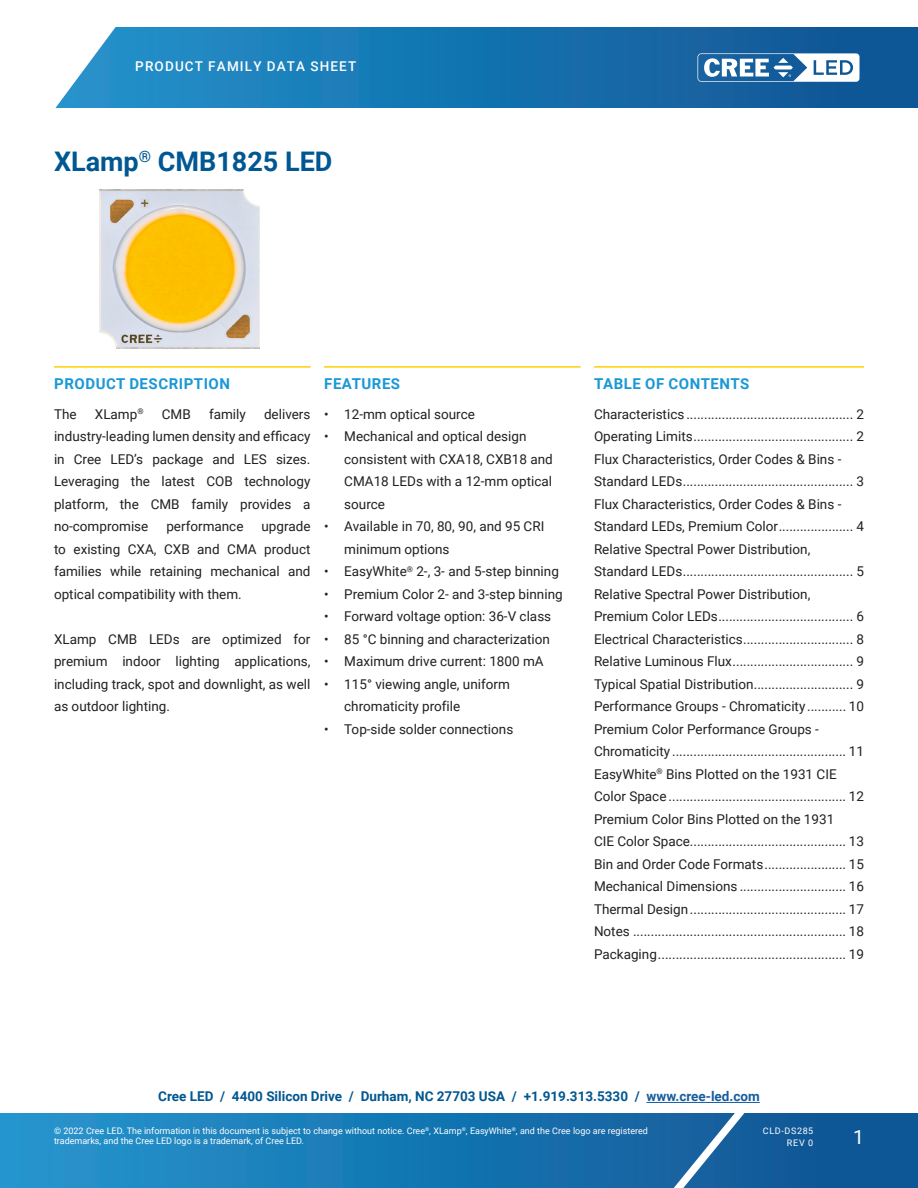
<style>
.page{position:relative;width:918px;height:1188px;background:#fff}
.page>*{position:absolute;margin:0;border:0;box-sizing:border-box;transform-origin:0 0}
.doc_title{font:700 27px "Roboto";color:#015792}
.t1{font:19.5px "Roboto";color:#fff}
.Section_heading_top{font:700 15px "Roboto";letter-spacing:.035em;color:#1a98d6}
.Text_justify{font:13.5px/22.5px "Roboto";color:#231f20}
.t2{font:700 13.5px "Roboto";color:#015792}
.t3{font:500 13.5px "Roboto";letter-spacing:.085em;color:#fff}
.t4{font:9px/10.8px "Roboto";color:#fff}
.t5{font:9px/12px "Roboto";letter-spacing:.085em;color:#fff;text-align:right}
.s1{color:#175d9e}
</style>
<div class="page">
<svg style="left:0;top:1113px;width:918px;height:75px;background:#1876b2"></svg>
<svg style="left:644px;top:1113px;width:117px;height:75px;background:#296da6"></svg>
<svg style="left:55px;top:27px;width:863px;height:81px;background:#2078b2"></svg>
<svg style="left:697px;top:53px;width:162px;height:29px"></svg>
<hr style="left:647px;top:1102px;width:113px;height:1px;background:#175d9e">
<hr style="left:54px;top:366px;width:256px;height:2px;background:#fece08">
<hr style="left:324px;top:366px;width:256px;height:2px;background:#fece08">
<img style="left:99px;top:189px;width:161px;height:160px">
<hr style="left:594px;top:366px;width:270px;height:2px;background:#fece08">
<p class="t3" style="left:135px;top:57px;width:222px">PRODUCT FAMILY DATA SHEET</p>
<p class="doc_title" style="left:54px;top:143px;width:280px">XLamp<sup>®</sup> CMB1825 LED</p>
<p class="Section_heading_top" style="left:54px;top:373px;width:177px">PRODUCT DESCRIPTION</p>
<p class="Text_justify" style="left:54px;top:402px;width:24px">The</p>
<p class="Text_justify" style="left:95px;top:402px;width:50px">XLamp<sup>®</sup></p>
<p class="Text_justify" style="left:162px;top:402px;width:30px">CMB</p>
<p class="Text_justify" style="left:209px;top:402px;width:38px">family</p>
<p class="Text_justify" style="left:54px;top:402px;width:258px;text-align:justify;text-indent:210px">delivers industry‑leading lumen density and efficacy in Cree LED’s package and LES sizes.<br>Leveraging the latest COB technology platform, the CMB family provides a no‑compromise</p>
<p class="Text_justify" style="left:166px;top:514px;width:79px">performance</p>
<p class="Text_justify" style="left:54px;top:514px;width:258px;text-align:justify;text-indent:207px">upgrade to existing CXA, CXB and CMA product families while retaining mechanical and optical compatibility with them.</p>
<p class="Text_justify" style="left:54px;top:627px;width:258px;text-align:justify">XLamp CMB LEDs are optimized for premium indoor lighting applications, including track, spot and downlight, as well as outdoor lighting.</p>
<p class="Section_heading_top" style="left:324px;top:373px;width:77px">FEATURES</p>
<p class="Text_justify" style="left:324px;top:402px;width:152px">• 12‑mm optical source</p>
<p class="Text_justify" style="left:344px;top:424px;width:210px;text-indent:-20px">• Mechanical and optical design consistent with CXA18, CXB18 and<br>CMA18 LEDs with a 12‑mm optical source</p>
<p class="Text_justify" style="left:344px;top:514px;width:202px;text-indent:-20px">• Available in 70, 80, 90, and 95 CRI minimum options</p>
<p class="Text_justify" style="left:324px;top:559px;width:236px">• EasyWhite<sup>®</sup> 2-, 3- and 5‑step binning</p>
<p class="Text_justify" style="left:324px;top:582px;width:240px">• Premium Color 2- and 3-step binning</p>
<p class="Text_justify" style="left:324px;top:604px;width:229px">• Forward voltage option: 36‑V class</p>
<p class="Text_justify" style="left:324px;top:627px;width:227px">• 85 °C binning and characterization</p>
<p class="Text_justify" style="left:324px;top:649px;width:221px">• Maximum drive current: 1800 mA</p>
<p class="Text_justify" style="left:344px;top:672px;width:167px;text-indent:-20px">• 115° viewing angle, uniform chromaticity profile</p>
<p class="Text_justify" style="left:324px;top:717px;width:191px">• Top-side solder connections</p>
<p class="Section_heading_top" style="left:594px;top:373px;width:157px">TABLE OF CONTENTS</p>
<p class="Text_justify" style="left:594px;top:402px;width:272px">Characteristics ............................................... 2</p>
<p class="Text_justify" style="left:594px;top:424px;width:272px">Operating Limits............................................. 2</p>
<p class="Text_justify" style="left:594px;top:447px;width:272px">Flux Characteristics, Order Codes &amp; Bins -<br>Standard LEDs................................................ 3</p>
<p class="Text_justify" style="left:594px;top:492px;width:272px">Flux Characteristics, Order Codes &amp; Bins -<br>Standard LEDs, Premium Color..................... 4</p>
<p class="Text_justify" style="left:594px;top:537px;width:272px">Relative Spectral Power Distribution,<br>Standard LEDs................................................ 5</p>
<p class="Text_justify" style="left:594px;top:582px;width:272px">Relative Spectral Power Distribution,<br>Premium Color LEDs...................................... 6</p>
<p class="Text_justify" style="left:594px;top:627px;width:272px">Electrical Characteristics............................... 8</p>
<p class="Text_justify" style="left:594px;top:649px;width:272px">Relative Luminous Flux.................................. 9</p>
<p class="Text_justify" style="left:594px;top:672px;width:272px">Typical Spatial Distribution............................ 9</p>
<p class="Text_justify" style="left:594px;top:694px;width:272px">Performance Groups - Chromaticity ........... 10</p>
<p class="Text_justify" style="left:594px;top:717px;width:272px">Premium Color Performance Groups -<br>Chromaticity ................................................. 11</p>
<p class="Text_justify" style="left:594px;top:762px;width:272px">EasyWhite<sup>®</sup> Bins Plotted on the 1931 CIE<br>Color Space .................................................. 12</p>
<p class="Text_justify" style="left:594px;top:807px;width:242px">Premium Color Bins Plotted on the 1931</p>
<p class="Text_justify" style="left:594px;top:829px;width:272px">CIE Color Space............................................ 13</p>
<p class="Text_justify" style="left:594px;top:852px;width:272px">Bin and Order Code Formats....................... 15</p>
<p class="Text_justify" style="left:594px;top:874px;width:272px">Mechanical Dimensions .............................. 16</p>
<p class="Text_justify" style="left:594px;top:897px;width:272px">Thermal Design............................................ 17</p>
<p class="Text_justify" style="left:594px;top:919px;width:272px">Notes ............................................................ 18</p>
<p class="Text_justify" style="left:594px;top:942px;width:272px">Packaging..................................................... 19</p>
<p class="t2" style="left:158px;top:1087px;width:603px">Cree LED / 4400 Silicon Drive / Durham, NC 27703 USA / +1.919.313.5330 / <span class="s1">www.cree-led.com</span></p>
<p class="t4" style="left:54px;top:1125px;width:596px">© 2022 Cree LED. The information in this document is subject to change without notice. Cree<sup>®</sup>, XLamp<sup>®</sup>, EasyWhite<sup>®</sup>, and the Cree logo are registered trademarks, and the Cree LED logo is a trademark, of Cree LED.</p>
<p class="t5" style="left:763px;top:1124px;width:52px">CLD-DS285<br>REV 0</p>
<h2 class="t1" style="left:853px;top:1123px;width:12px">1</h2>
</div>
